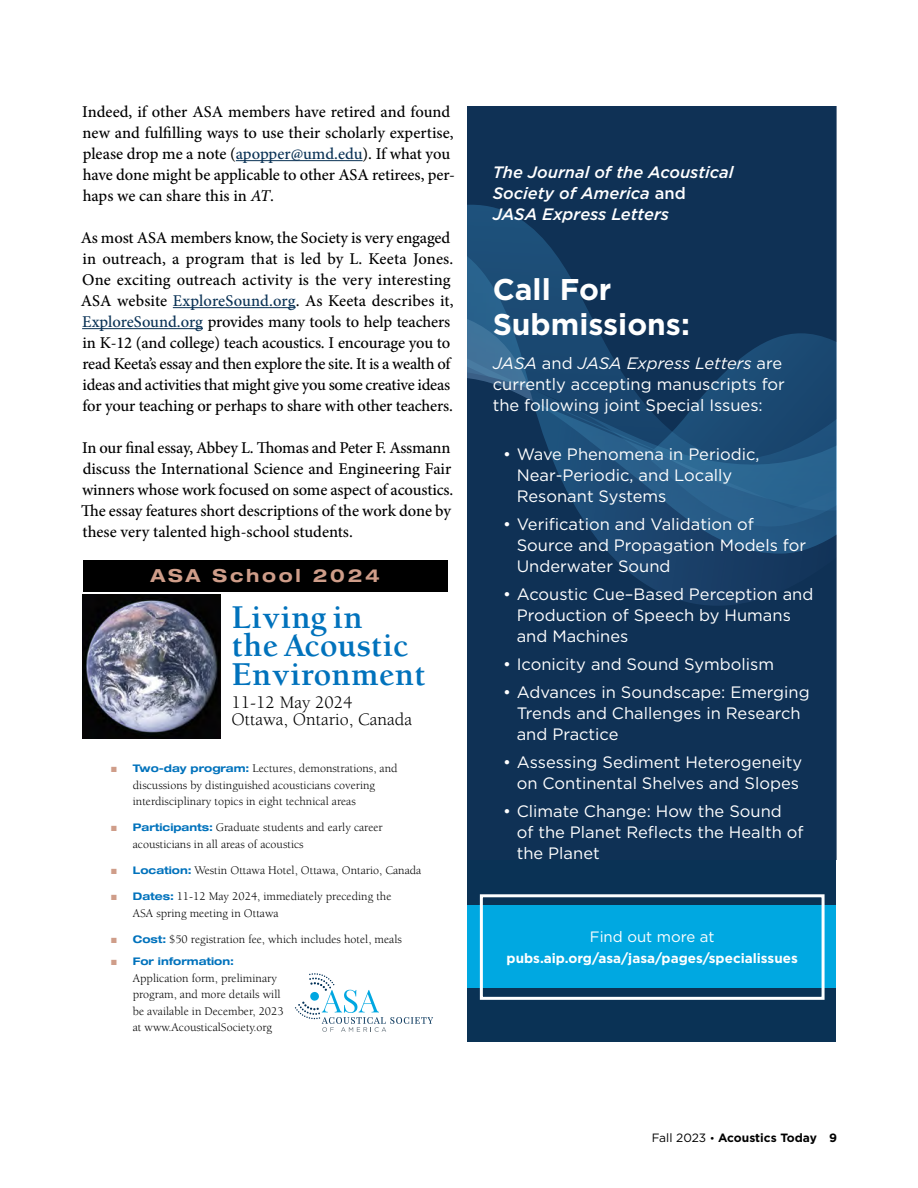
<style>
.page{position:relative;width:918px;height:1188px;background:#fff}
.page>*{position:absolute;margin:0;border:0;box-sizing:border-box;transform-origin:0 0}
.t1{font:700 30px/28.5px "Berkeley Oldstyle";letter-spacing:-.02em;color:#0072bc}
.t2{font:700 30px/34.5px "Gotham";color:#fff}
.t3{font:18px/16.8px "Berkeley";color:#000}
.t4{font:700 expanded 18px "Helvetica Neue LT Std";letter-spacing:.15em;color:#cf9d89}
.t5{font:500 16.5px/21px "Minion Pro";letter-spacing:-.005em;color:#000}
.t6{font:16.5px/21px "Gotham";color:#fff}
.t7{font:italic 500 16.5px/21px "Gotham";color:#fff}
.t8{font:15px "Gotham";color:#fff}
.t9{font:700 13.5px "Gotham";color:#fff}
.t10{font:12px/16.5px "Berkeley";color:#000}
.t11{font:700 12px "Gotham";color:#000}
.t12{font:700 expanded 10.5px "Helvetica Neue LT Std";color:#0072bc}
.s1{color:#0a3255}
.s2{font-style:italic}
.s3{color:#cf9d89}
.s4{font-family:"Helvetica Neue LT Std";font-weight:700;font-stretch:expanded;font-size:10.5px;color:#0072bc}
.s5{font-style:normal}
.s6{font-weight:400}
.s7{font-weight:400;font-size:10.5px}
</style>
<div class="page">
<hr style="left:236px;top:160px;width:127px;height:1px;background:#0a3255">
<hr style="left:173px;top:307px;width:123px;height:1px;background:#0a3255">
<hr style="left:82px;top:328px;width:121px;height:1px;background:#0a3255">
<div style="left:468px;top:107px;width:368px;height:935px;background:#0a3255"></div>
<div style="left:468px;top:107px;width:368px;height:752px;background:#133155"></div>
<svg style="left:610px;top:554px;width:155px;height:52px"></svg>
<svg style="left:580px;top:514px;width:256px;height:40px;background:#1e4b75"></svg>
<svg style="left:468px;top:204px;width:368px;height:310px"></svg>
<div style="left:468px;top:905px;width:368px;height:83px;background:#00a8e1"></div>
<div style="left:480px;top:894px;width:345px;height:106px;border:3px solid #fff"></div>
<svg style="left:295px;top:973px;width:138px;height:59px"></svg>
<img style="left:83px;top:594px;width:138px;height:144px">
<div style="left:83px;top:561px;width:364px;height:31px;background:#000"></div>
<p class="t5" style="left:82px;top:101px;width:374px">Indeed, if other ASA members have retired and found new and fulfilling ways to use their scholarly expertise, please drop me a note (<span class="s1">apopper@umd.edu</span>). If what you have done might be applicable to other ASA retirees, per&shy;haps we can share this in <span class="s2">AT</span>.</p>
<p class="t5" style="left:81px;top:227px;width:375px">As most ASA members know, the Society is very engaged in outreach, a program that is led by L. Keeta Jones.<br>One exciting outreach activity is the very interesting ASA website <span class="s1">ExploreSound.org</span>. As Keeta describes it, <span class="s1">ExploreSound.org</span> provides many tools to help teachers in K-12 (and college) teach acoustics. I encourage you to read Keeta’s essay and then explore the site. It is a wealth of ideas and activities that might give you some creative ideas for your teaching or perhaps to share with other teachers.</p>
<p class="t5" style="left:81px;top:437px;width:374px">In our final essay, Abbey L. Thomas and Peter F. Assmann discuss the International Science and Engineering Fair winners whose work focused on some aspect of acoustics.<br>The essay features short descriptions of the work done by these very talented high-school students.</p>
<p class="t4" style="left:151px;top:564px;width:231px">ASA School 2024</p>
<h1 class="t1" style="left:232px;top:603px;width:196px">Living in<br>the Acoustic<br>Environment</h1>
<p class="t3" style="left:232px;top:695px;width:182px">11-12 May 2024<br>Ottawa, Ontario, Canada</p>
<p class="t10" style="left:133px;top:760px;width:266px;text-indent:-22px"><span class="s3">■</span> <span class="s4">Two-day program:</span> Lectures, demonstrations, and discussions by distinguished acousticians covering interdisciplinary topics in eight technical areas</p>
<p class="t10" style="left:133px;top:820px;width:251px;text-indent:-22px"><span class="s3">■</span> <span class="s4">Participants:</span> Graduate students and early career acousticians in all areas of acoustics</p>
<p class="t10" style="left:111px;top:862px;width:312px"><span class="s3">■</span> <span class="s4">Location:</span> Westin Ottawa Hotel, Ottawa, Ontario, Canada</p>
<p class="t10" style="left:133px;top:889px;width:260px;text-indent:-22px"><span class="s3">■</span> <span class="s4">Dates:</span> 11-12 May 2024, immediately preceding the<br>ASA spring meeting in Ottawa</p>
<p class="t10" style="left:111px;top:931px;width:292px"><span class="s3">■</span> <span class="s4">Cost:</span> $50 registration fee, which includes hotel, meals</p>
<p class="t12" style="left:111px;top:955px;width:124px"><span class="s3">■</span> For information:</p>
<p class="t10" style="left:133px;top:970px;width:152px">Application form, preliminary program, and more details will be available in December, 2023 at www.AcousticalSociety.org</p>
<p class="t7" style="left:493px;top:162px;width:242px">The Journal of the Acoustical<br>Society of America <span class="s5">and<br></span>JASA Express Letters</p>
<h1 class="t2" style="left:493px;top:272px;width:199px">Call For<br>Submissions:</h1>
<p class="t6" style="left:493px;top:353px;width:294px"><span class="s2">JASA</span> and <span class="s2">JASA Express Letters</span> are currently accepting manuscripts for the following joint Special Issues:</p>
<p class="t6" style="left:517px;top:443px;width:244px;text-indent:-13px">• Wave Phenomena in Periodic,<br>Near-Periodic, and Locally<br>Resonant Systems</p>
<p class="t6" style="left:517px;top:513px;width:291px;text-indent:-13px">• Verification and Validation of<br>Source and Propagation Models for<br>Underwater Sound</p>
<p class="t6" style="left:517px;top:583px;width:298px;text-indent:-13px">• Acoustic Cue–Based Perception and<br>Production of Speech by Humans and Machines</p>
<p class="t6" style="left:503px;top:653px;width:272px">• Iconicity and Sound Symbolism</p>
<p class="t6" style="left:517px;top:681px;width:294px;text-indent:-13px">• Advances in Soundscape: Emerging<br>Trends and Challenges in Research and Practice</p>
<p class="t6" style="left:503px;top:751px;width:300px;text-align:right">• Assessing Sediment Heterogeneity on Continental Shelves and Slopes</p>
<p class="t6" style="left:517px;top:800px;width:288px;text-indent:-13px">• Climate Change: How the Sound<br>of the Planet Reflects the Health of the Planet</p>
<p class="t8" style="left:590px;top:927px;width:126px">Find out more at</p>
<p class="t9" style="left:507px;top:949px;width:293px">pubs.aip.org/asa/jasa/pages/specialissues</p>
<p class="t11" style="left:652px;top:1130px;width:187px"><span class="s6">Fall 2023</span> <span class="s7">•</span> Acoustics Today 9</p>
</div>
